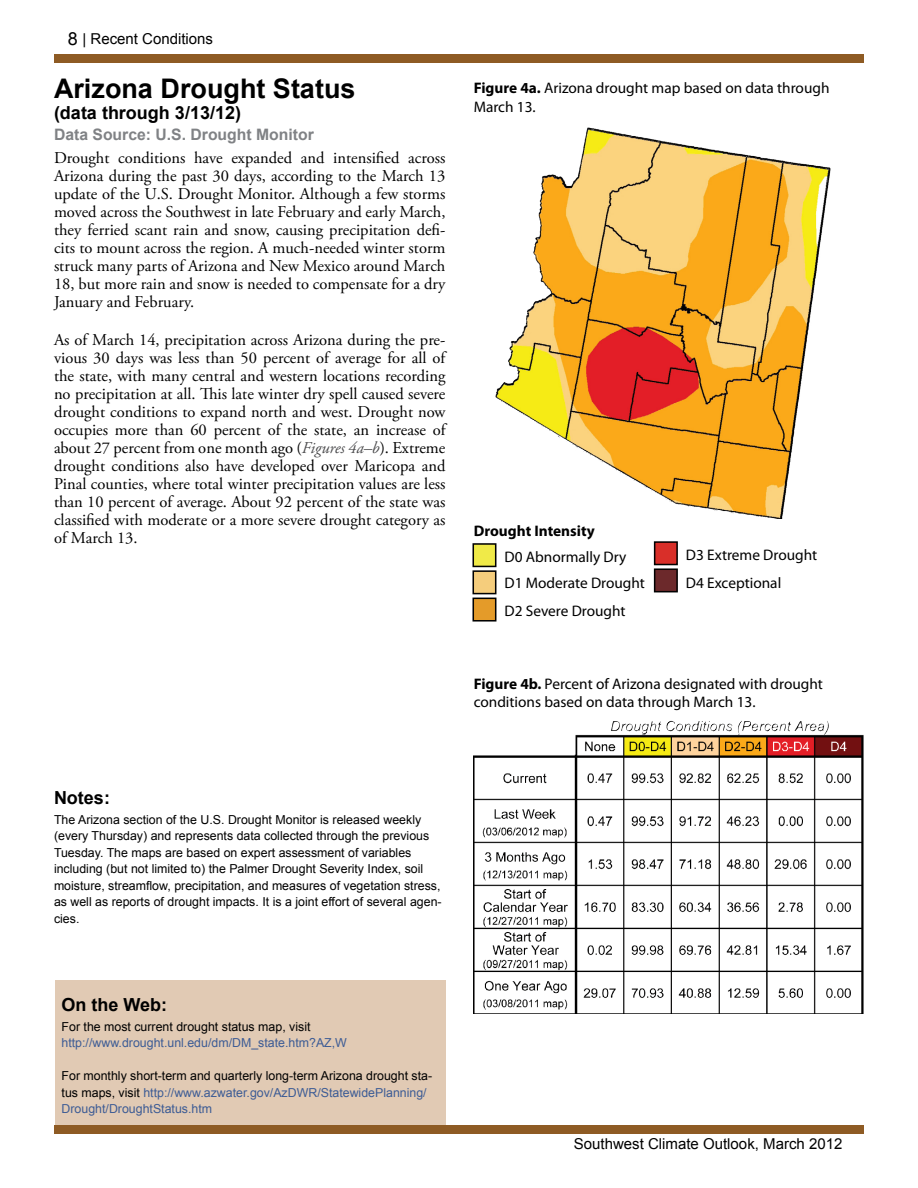
<style>
.page{position:relative;width:918px;height:1188px;background:#fff}
.page>*{position:absolute;margin:0;border:0;box-sizing:border-box;transform-origin:0 0}
.t1{font:700 27px "Arial";color:#000}
.t2{font:700 18px "Arial";color:#000}
.t3{font:16.5px/18px "Adobe Garamond Pro";color:#000;text-align:justify}
.t4{font:700 15.75px "Arial";color:#808285}
.t5{font:15.3px/18.3px "Myriad Pro";color:#000}
.t6{font:15.3px/27.2px "Myriad Pro";color:#010101}
.t7{font:700 15.3px "Myriad Pro";color:#010101}
.t8{font:15px "Arial";color:#000}
.t9{font:12.3px/16.5px "Arial";color:#000}
.t10{font:12.3px "Arial";color:#3d5c95}
.s1{font-size:18px}
.s2{font-style:italic;color:#4d4d4f}
.s3{font-weight:700}
.s4{color:#3d5c95}
</style>
<div class="page">
<div style="left:54px;top:1125px;width:810px;height:9px;background:#8e5b24"></div>
<div style="left:54px;top:54px;width:810px;height:9px;background:#8e5b24"></div>
<img style="left:495px;top:128px;width:336px;height:390px">
<div style="left:473px;top:544px;width:23px;height:22px;background:#f0ea48"></div>
<div style="left:473px;top:543px;width:23px;height:24px;border:2px solid #010101"></div>
<div style="left:473px;top:571px;width:23px;height:23px;background:#f5cd7c"></div>
<div style="left:472px;top:570px;width:24px;height:24px;border:2px solid #010101"></div>
<div style="left:473px;top:598px;width:23px;height:23px;background:#e49b29"></div>
<div style="left:472px;top:598px;width:24px;height:24px;border:2px solid #010101"></div>
<div style="left:655px;top:569px;width:22px;height:23px;background:#6c292b"></div>
<div style="left:654px;top:568px;width:24px;height:24px;border:2px solid #010101"></div>
<div style="left:655px;top:542px;width:22px;height:23px;background:#d92f29"></div>
<div style="left:654px;top:541px;width:24px;height:24px;border:2px solid #010101"></div>
<img style="left:474px;top:720px;width:389px;height:294px">
<div style="left:55px;top:981px;width:391px;height:144px;background:#e1cab4"></div>
<p class="t8" style="left:68px;top:29px;width:147px"><span class="s1">8</span> | Recent Conditions</p>
<h1 class="t1" style="left:54px;top:70px;width:303px">Arizona Drought Status</h1>
<p class="t2" style="left:54px;top:100px;width:189px">(data through 3/13/12)</p>
<p class="t4" style="left:54px;top:124px;width:261px">Data Source: U.S. Drought Monitor</p>
<p class="t3" style="left:54px;top:150px;width:393px">Drought conditions have expanded and intensified across Arizona during the past 30 days, according to the March 13 update of the U.S. Drought Monitor. Although a few storms moved across the Southwest in late February and early March, they ferried scant rain and snow, causing precipitation defi&shy;cits to mount across the region. A much-needed winter storm struck many parts of Arizona and New Mexico around March 18, but more rain and snow is needed to compensate for a dry January and February.</p>
<p class="t3" style="left:54px;top:331px;width:393px">As of March 14, precipitation across Arizona during the pre&shy;vious 30 days was less than 50 percent of average for all of the state, with many central and western locations recording no precipitation at all. This late winter dry spell caused severe drought conditions to expand north and west. Drought now occupies more than 60 percent of the state, an increase of about 27 percent from one month ago (<span class="s2">Figures 4a–b</span>). Extreme drought conditions also have developed over Maricopa and Pinal counties, where total winter precipitation values are less than 10 percent of average. About 92 percent of the state was classified with moderate or a more severe drought category as of March 13.</p>
<p class="t5" style="left:474px;top:79px;width:357px"><span class="s3">Figure 4a.</span> Arizona drought map based on data through<br>March 13.</p>
<p class="t7" style="left:474px;top:521px;width:123px">Drought Intensity</p>
<p class="t6" style="left:505px;top:543px;width:142px">D0 Abnormally Dry<br>D1 Moderate Drought<br>D2 Severe Drought</p>
<p class="t6" style="left:686px;top:541px;width:133px;line-height:27.6px">D3 Extreme Drought<br>D4 Exceptional</p>
<p class="t5" style="left:474px;top:674px;width:351px"><span class="s3">Figure 4b.</span> Percent of Arizona designated with drought conditions based on data through March 13.</p>
<p class="t2" style="left:54px;top:785px;width:57px">Notes:</p>
<p class="t9" style="left:54px;top:811px;width:389px">The Arizona section of the U.S. Drought Monitor is released weekly (every Thursday) and represents data collected through the previous Tuesday. The maps are based on expert assessment of variables including (but not limited to) the Palmer Drought Severity Index, soil moisture, streamflow, precipitation, and measures of vegetation stress, as well as reports of drought impacts. It is a joint effort of several agen&shy;cies.</p>
<p class="t2" style="left:62px;top:993px;width:107px">On the Web:</p>
<p class="t9" style="left:62px;top:1018px;width:250px">For the most current drought status map, visit</p>
<p class="t10" style="left:62px;top:1035px;width:287px">http://www.drought.unl.edu/dm/DM_state.htm?AZ,W</p>
<p class="t9" style="left:62px;top:1068px;width:372px">For monthly short-term and quarterly long-term Arizona drought sta&shy;tus maps, visit <span class="s4">http://www.azwater.gov/AzDWR/StatewidePlanning/<br>Drought/DroughtStatus.htm</span></p>
<p class="t8" style="left:574px;top:1134px;width:270px">Southwest Climate Outlook, March 2012</p>
</div>
